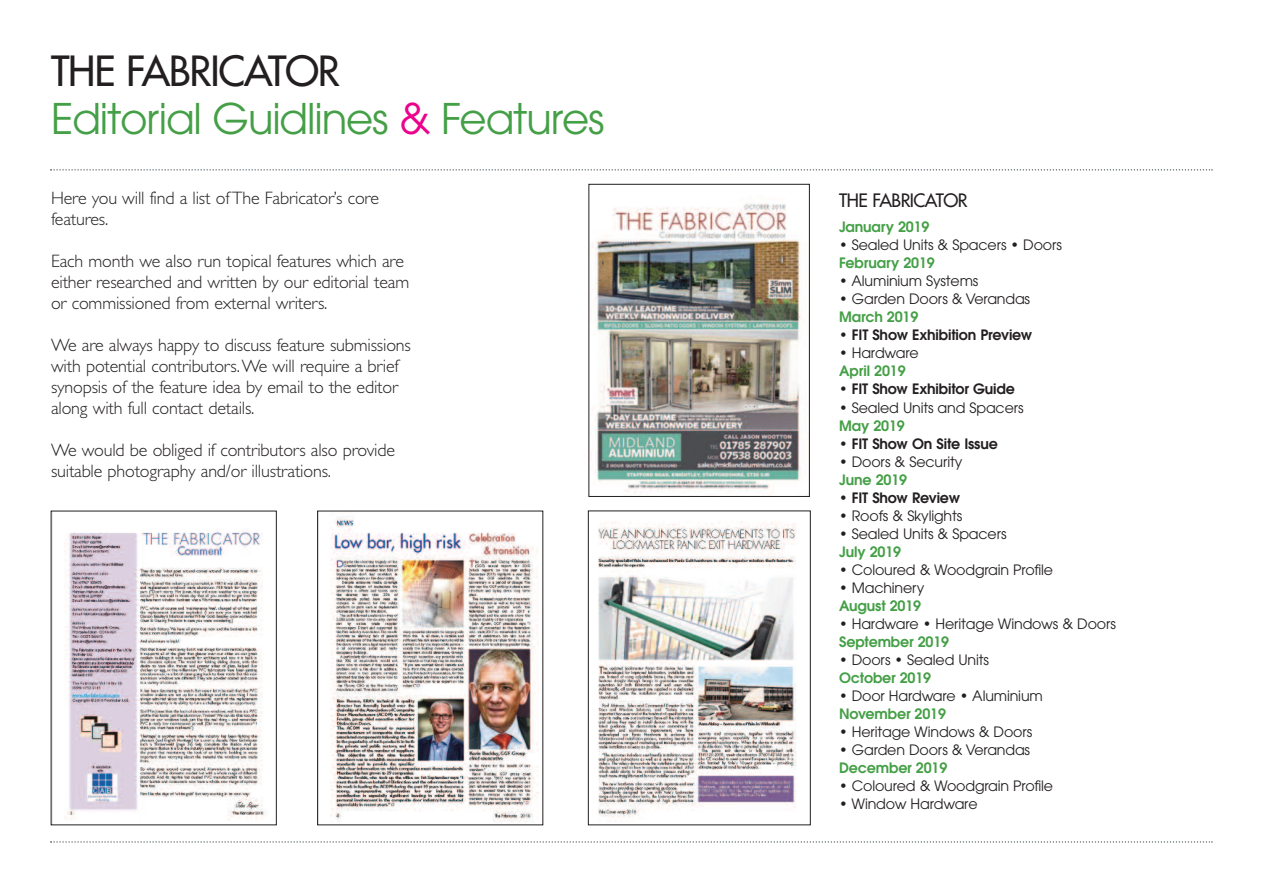
<style>
.page{position:relative;width:1263px;height:893px;background:#fff}
.page>*{position:absolute;margin:0;border:0;box-sizing:border-box;transform-origin:0 0}
.t1{font:42px "Avant Garde";letter-spacing:-.03em;color:#449f46}
.t2{font:40.5px "Futura";letter-spacing:-.03em;color:#231f20}
.t3{font:300 18px/21px "Gill Sans";letter-spacing:-.01em;color:#231f20}
.t4{font:18px "Futura";letter-spacing:-.03em;color:#231f20}
.t5{font:14.25px "Avant Garde";letter-spacing:-.01em;color:#231f20}
.t6{font:600 14.25px "Avant Garde";letter-spacing:-.01em;color:#449f46}
.t7{font:600 14.25px "Avant Garde";letter-spacing:-.01em;color:#231f20}
.s1{color:#ed028c}
.s2{font-weight:400}
</style>
<div class="page">
<svg style="left:50px;top:169px;width:1163px;height:2px"></svg>
<svg style="left:50px;top:841px;width:1163px;height:2px"></svg>
<img style="left:598px;top:521px;width:198px;height:301px">
<img style="left:65px;top:530px;width:201px;height:291px">
<img style="left:330px;top:516px;width:209px;height:306px">
<img style="left:590px;top:203px;width:216px;height:291px">
<div style="left:588px;top:184px;width:222px;height:313px;border:1px solid #231f20"></div>
<h2 class="t2" style="left:51px;top:51px;width:290px">THE FABRICATOR</h2>
<h1 class="t1" style="left:51px;top:103px;width:555px">Editorial Guidlines <span class="s1">&amp;</span> Features</h1>
<p class="t3" style="left:51px;top:189px;width:330px">Here you will find a list of The Fabricator’s core features.</p>
<p class="t3" style="left:51px;top:252px;width:360px">Each month we also run topical features which are either researched and written by our editorial team or commissioned from external writers.</p>
<p class="t3" style="left:51px;top:336px;width:361px">We are always happy to discuss feature submissions with potential contributors.We will require a brief synopsis of the feature idea by email to the editor along with full contact details.</p>
<p class="t3" style="left:51px;top:441px;width:346px">We would be obliged if contributors also provide suitable photography and/or illustrations.</p>
<p class="t4" style="left:839px;top:191px;width:130px">THE FABRICATOR</p>
<p class="t6" style="left:839px;top:222px;width:92px">January 2019</p>
<p class="t5" style="left:839px;top:240px;width:224px">• Sealed Units &amp; Spacers • Doors</p>
<p class="t6" style="left:839px;top:258px;width:97px">February 2019</p>
<p class="t5" style="left:839px;top:276px;width:141px">• Aluminium Systems</p>
<p class="t5" style="left:839px;top:294px;width:192px">• Garden Doors &amp; Verandas</p>
<p class="t6" style="left:839px;top:312px;width:81px">March 2019</p>
<p class="t7" style="left:839px;top:330px;width:195px"><span class="s2">•</span> FIT Show Exhibition Preview</p>
<p class="t5" style="left:839px;top:348px;width:81px">• Hardware</p>
<p class="t6" style="left:839px;top:366px;width:68px">April 2019</p>
<p class="t7" style="left:839px;top:384px;width:177px">• FIT Show Exhibitor Guide</p>
<p class="t5" style="left:839px;top:402px;width:186px">• Sealed Units and Spacers</p>
<p class="t6" style="left:839px;top:420px;width:67px">May 2019</p>
<p class="t7" style="left:839px;top:438px;width:160px">• FIT Show On Site Issue</p>
<p class="t5" style="left:839px;top:456px;width:125px">• Doors &amp; Security</p>
<p class="t6" style="left:839px;top:474px;width:70px">June 2019</p>
<p class="t7" style="left:839px;top:492px;width:122px">• FIT Show Review</p>
<p class="t5" style="left:839px;top:510px;width:125px">• Roofs &amp; Skylights</p>
<p class="t5" style="left:839px;top:528px;width:169px">• Sealed Units &amp; Spacers</p>
<p class="t6" style="left:839px;top:546px;width:64px">July 2019</p>
<p class="t5" style="left:839px;top:564px;width:215px">• Coloured &amp; Woodgrain Profile</p>
<p class="t5" style="left:839px;top:582px;width:87px">• Machinery</p>
<p class="t6" style="left:839px;top:600px;width:84px">August 2019</p>
<p class="t5" style="left:839px;top:618px;width:278px">• Hardware • Heritage Windows &amp; Doors</p>
<p class="t6" style="left:839px;top:636px;width:112px">September 2019</p>
<p class="t5" style="left:839px;top:654px;width:151px">• Doors • Sealed Units</p>
<p class="t6" style="left:839px;top:672px;width:94px">October 2019</p>
<p class="t5" style="left:839px;top:690px;width:205px">• Door Hardware • Aluminium</p>
<p class="t6" style="left:839px;top:708px;width:108px">November 2019</p>
<p class="t5" style="left:839px;top:726px;width:195px">• Heritage Windows &amp; Doors</p>
<p class="t5" style="left:839px;top:744px;width:192px">• Garden Doors &amp; Verandas</p>
<p class="t6" style="left:839px;top:762px;width:110px">December 2019</p>
<p class="t5" style="left:839px;top:780px;width:215px">• Coloured &amp; Woodgrain Profile</p>
<p class="t5" style="left:839px;top:798px;width:140px">• Window Hardware</p>
</div>
